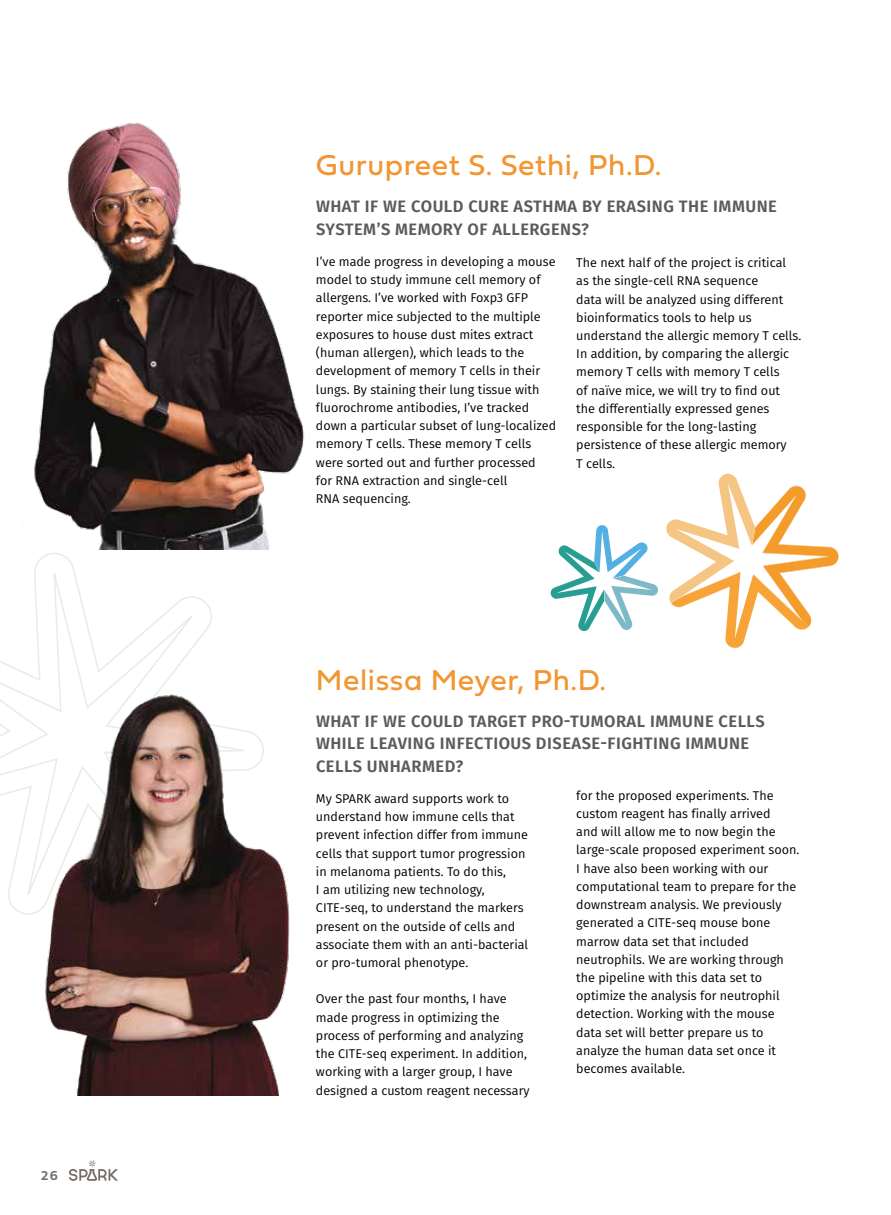
<style>
.page{position:relative;width:891px;height:1215px;background:#fff}
.page>*{position:absolute;margin:0;border:0;box-sizing:border-box;transform-origin:0 0}
.t1{font:30px "Fieldwork Geo Regular";letter-spacing:.02em;color:#f19630}
.t2{font:600 16.5px/22.8px "Fira Sans";letter-spacing:.03em;color:#5c5b5a}
.t3{font:700 13.5px "Fieldwork Hum Demi";color:#776e67}
.t4{font:12.6px/18.1px "Fira Sans";color:#000}
</style>
<div class="page">
<svg style="left:0;top:553px;width:212px;height:362px"></svg>
<svg style="left:69px;top:1161px;width:49px;height:20px"></svg>
<img style="left:40px;top:668px;width:250px;height:428px">
<img style="left:34px;top:123px;width:271px;height:426px">
<svg style="left:666px;top:473px;width:173px;height:176px"></svg>
<svg style="left:551px;top:525px;width:107px;height:106px"></svg>
<p class="t3" style="left:41px;top:1165px;width:18px">26</p>
<h1 class="t1" style="left:316px;top:142px;width:347px">Gurupreet S. Sethi, Ph.D.</h1>
<h2 class="t2" style="left:316px;top:194px;width:462px">WHAT IF WE COULD CURE ASTHMA BY ERASING THE IMMUNE<br>SYSTEM’S MEMORY OF ALLERGENS?</h2>
<p class="t4" style="left:316px;top:252px;width:242px">I’ve made progress in developing a mouse model to study immune cell memory of allergens. I’ve worked with Foxp3 GFP reporter mice subjected to the multiple exposures to house dust mites extract (human allergen), which leads to the development of memory T cells in their lungs. By staining their lung tissue with fluorochrome antibodies, I’ve tracked down a particular subset of lung-localized memory T cells. These memory T cells were sorted out and further processed<br>for RNA extraction and single-cell<br>RNA sequencing.</p>
<p class="t4" style="left:576px;top:253px;width:227px">The next half of the project is critical as the single-cell RNA sequence<br>data will be analyzed using different bioinformatics tools to help us understand the allergic memory T cells.<br>In addition, by comparing the allergic memory T cells with memory T cells<br>of naïve mice, we will try to find out the differentially expressed genes responsible for the long-lasting persistence of these allergic memory<br>T cells.</p>
<h1 class="t1" style="left:316px;top:657px;width:292px">Melissa Meyer, Ph.D.</h1>
<h2 class="t2" style="left:316px;top:708px;width:450px">WHAT IF WE COULD TARGET PRO-TUMORAL IMMUNE CELLS<br>WHILE LEAVING INFECTIOUS DISEASE-FIGHTING IMMUNE<br>CELLS UNHARMED?</h2>
<p class="t4" style="left:316px;top:789px;width:214px">My SPARK award supports work to understand how immune cells that prevent infection differ from immune cells that support tumor progression in melanoma patients. To do this,<br>I am utilizing new technology, CITE-seq, to understand the markers present on the outside of cells and associate them with an anti-bacterial or pro-tumoral phenotype.</p>
<p class="t4" style="left:316px;top:990px;width:215px">Over the past four months, I have made progress in optimizing the process of performing and analyzing the CITE-seq experiment. In addition, working with a larger group, I have designed a custom reagent necessary</p>
<p class="t4" style="left:576px;top:786px;width:225px">for the proposed experiments. The custom reagent has finally arrived<br>and will allow me to now begin the large-scale proposed experiment soon.<br>I have also been working with our computational team to prepare for the downstream analysis. We previously generated a CITE-seq mouse bone marrow data set that included neutrophils. We are working through the pipeline with this data set to optimize the analysis for neutrophil detection. Working with the mouse data set will better prepare us to analyze the human data set once it becomes available.</p>
</div>
